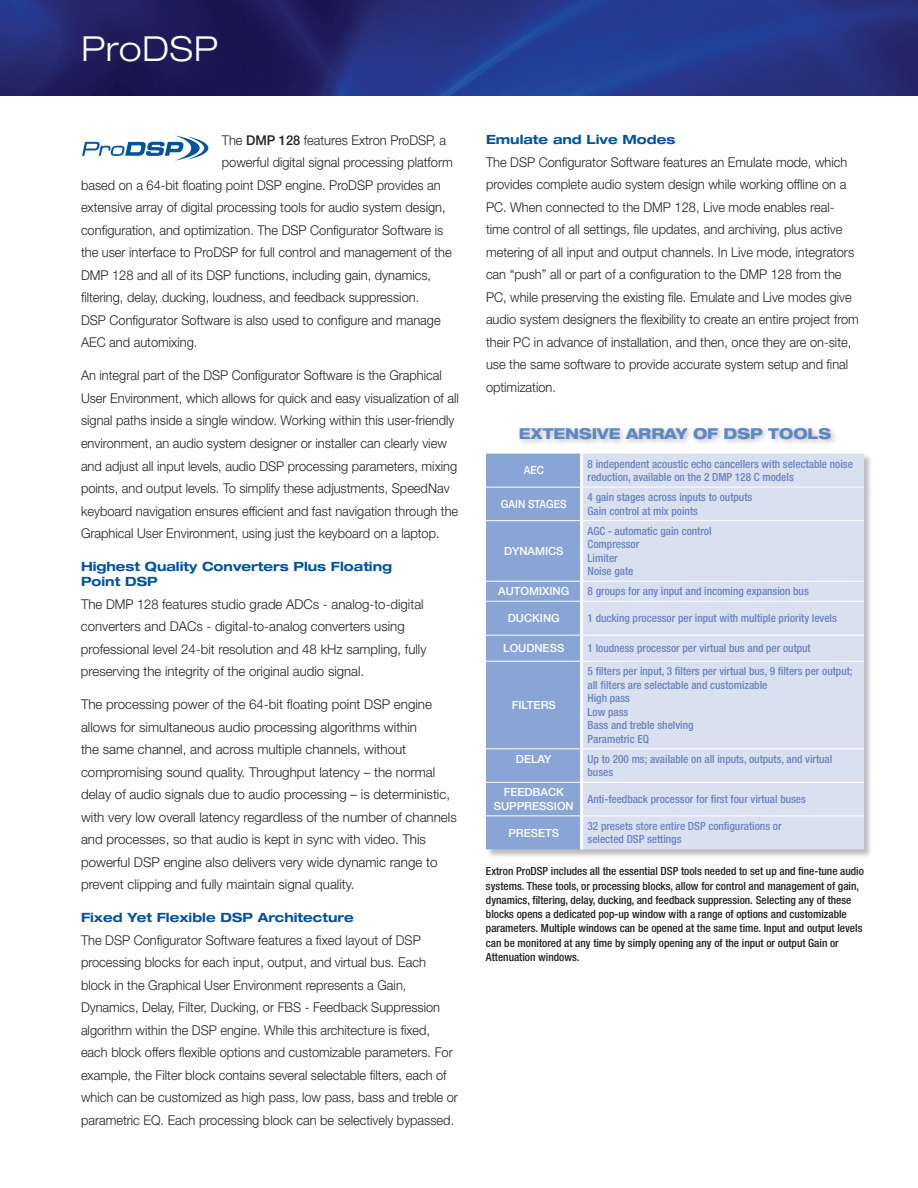
<style>
.page{position:relative;width:918px;height:1188px;background:#fff}
.page>*{position:absolute;margin:0;border:0;box-sizing:border-box;transform-origin:0 0}
.t1{font:300 expanded 34.5px "Helvetica Neue LT Std";letter-spacing:.015em;color:#fff}
.t2{font:800 expanded 15px "Helvetica Neue LT Std";color:#5d88c6;scale:.95 1}
.t3{font:300 13.5px/22.5px "Helvetica Neue LT Std";color:#231f20;scale:.95 1}
.t4{font:300 13.5px/22.5px "Helvetica Neue LT Std";color:#231f20}
.t5{font:700 expanded 12.75px/15.3px "Helvetica Neue LT Std";color:#0153a0}
.t6{font:500 condensed 11.25px/13.5px "Helvetica Neue LT Std";color:#6a82be}
.t7{font:500 condensed 11.25px/14.2px "Helvetica Neue LT Std";color:#231f20}
.t8{font:500 11.25px/13.5px "Helvetica Neue LT Std";color:#fff;text-align:center}
.t9{font:500 11.25px "Helvetica Neue LT Std";color:#fff;scale:.89 1}
.s1{font-weight:500}
</style>
<div class="page">
<img style="left:0;top:0;width:918px;height:95px">
<svg style="left:82px;top:135px;width:126px;height:26px"></svg>
<div style="left:516px;top:425px;width:322px;height:21px;background:#231f20;opacity:.3"></div>
<div style="left:486px;top:453px;width:387px;height:405px;background:#231f20;opacity:.3"></div>
<div style="left:486px;top:454px;width:94px;height:395px;background:#89a5d5"></div>
<div style="left:583px;top:454px;width:281px;height:395px;background:#d9e1f1"></div>
<hr style="left:580px;top:454px;width:3px;height:33px;background:#fff">
<hr style="left:580px;top:488px;width:3px;height:32px;background:#fff">
<hr style="left:580px;top:521px;width:3px;height:60px;background:#fff">
<hr style="left:580px;top:582px;width:3px;height:19px;background:#fff">
<hr style="left:580px;top:602px;width:3px;height:33px;background:#fff">
<hr style="left:580px;top:636px;width:3px;height:25px;background:#fff">
<hr style="left:580px;top:662px;width:3px;height:86px;background:#fff">
<hr style="left:580px;top:749px;width:3px;height:33px;background:#fff">
<hr style="left:580px;top:783px;width:3px;height:32px;background:#fff">
<hr style="left:580px;top:816px;width:3px;height:33px;background:#fff">
<hr style="left:486px;top:520px;width:96px;height:1px;background:#fff">
<hr style="left:582px;top:520px;width:282px;height:1px;background:#fff">
<hr style="left:486px;top:581px;width:96px;height:1px;background:#fff">
<hr style="left:582px;top:581px;width:282px;height:1px;background:#fff">
<hr style="left:486px;top:601px;width:96px;height:1px;background:#fff">
<hr style="left:582px;top:601px;width:282px;height:1px;background:#fff">
<hr style="left:486px;top:635px;width:96px;height:1px;background:#fff">
<hr style="left:582px;top:635px;width:282px;height:1px;background:#fff">
<hr style="left:486px;top:661px;width:96px;height:1px;background:#fff">
<hr style="left:582px;top:661px;width:282px;height:1px;background:#fff">
<hr style="left:486px;top:748px;width:96px;height:1px;background:#fff">
<hr style="left:582px;top:748px;width:282px;height:1px;background:#fff">
<hr style="left:486px;top:782px;width:96px;height:1px;background:#fff">
<hr style="left:582px;top:782px;width:282px;height:1px;background:#fff">
<hr style="left:486px;top:815px;width:96px;height:1px;background:#fff">
<hr style="left:582px;top:815px;width:282px;height:1px;background:#fff">
<hr style="left:486px;top:487px;width:96px;height:1px;background:#fff">
<hr style="left:582px;top:487px;width:282px;height:1px;background:#fff">
<h1 class="t1" style="left:81px;top:28px;width:139px">ProDSP</h1>
<p class="t3" style="left:222px;top:128px;width:238px">The <span class="s1">DMP 128</span> features Extron ProDSP, a</p>
<p class="t3" style="left:222px;top:151px;width:245px">powerful digital signal processing platform</p>
<p class="t3" style="left:81px;top:173px;width:380px">based on a 64-bit floating point DSP engine. ProDSP provides an</p>
<p class="t3" style="left:81px;top:196px;width:385px">extensive array of digital processing tools for audio system design,</p>
<p class="t3" style="left:81px;top:218px;width:383px">configuration, and optimization. The DSP Configurator Software is</p>
<p class="t3" style="left:81px;top:241px;width:392px">the user interface to ProDSP for full control and management of the</p>
<p class="t3" style="left:81px;top:263px;width:370px">DMP 128 and all of its DSP functions, including gain, dynamics,</p>
<p class="t3" style="left:81px;top:286px;width:358px">filtering, delay, ducking, loudness, and feedback suppression.</p>
<p class="t3" style="left:81px;top:308px;width:380px">DSP Configurator Software is also used to configure and manage</p>
<p class="t3" style="left:81px;top:331px;width:124px">AEC and automixing.</p>
<p class="t3" style="left:81px;top:364px;width:399px">An integral part of the DSP Configurator Software is the Graphical User Environment, which allows for quick and easy visualization of all signal paths inside a single window. Working within this user-friendly environment, an audio system designer or installer can clearly view and adjust all input levels, audio DSP processing parameters, mixing points, and output levels. To simplify these adjustments, SpeedNav keyboard navigation ensures efficient and fast navigation through the Graphical User Environment, using just the keyboard on a laptop.</p>
<p class="t5" style="left:81px;top:558px;width:313px">Highest Quality Converters Plus Floating<br>Point DSP</p>
<p class="t4" style="left:81px;top:592px;width:347px">The DMP 128 features studio grade ADCs - analog-to-digital converters and DACs - digital-to-analog converters using professional level 24-bit resolution and 48 kHz sampling, fully preserving the integrity of the original audio signal.</p>
<p class="t4" style="left:81px;top:693px;width:377px">The processing power of the 64-bit floating point DSP engine allows for simultaneous audio processing algorithms within<br>the same channel, and across multiple channels, without compromising sound quality. Throughput latency – the normal delay of audio signals due to audio processing – is deterministic, with very low overall latency regardless of the number of channels and processes, so that audio is kept in sync with video. This powerful DSP engine also delivers very wide dynamic range to prevent clipping and fully maintain signal quality.</p>
<p class="t5" style="left:81px;top:910px;width:274px">Fixed Yet Flexible DSP Architecture</p>
<p class="t3" style="left:81px;top:928px;width:398px">The DSP Configurator Software features a fixed layout of DSP processing blocks for each input, output, and virtual bus. Each block in the Graphical User Environment represents a Gain, Dynamics, Delay, Filter, Ducking, or FBS - Feedback Suppression algorithm within the DSP engine. While this architecture is fixed, each block offers flexible options and customizable parameters. For example, the Filter block contains several selectable filters, each of which can be customized as high pass, low pass, bass and treble or parametric EQ. Each processing block can be selectively bypassed.</p>
<p class="t5" style="left:486px;top:132px;width:191px">Emulate and Live Modes</p>
<p class="t3" style="left:486px;top:150px;width:394px">The DSP Configurator Software features an Emulate mode, which provides complete audio system design while working offline on a PC. When connected to the DMP 128, Live mode enables real&shy;time control of all settings, file updates, and archiving, plus active metering of all input and output channels. In Live mode, integrators can “push” all or part of a configuration to the DMP 128 from the PC, while preserving the existing file. Emulate and Live modes give audio system designers the flexibility to create an entire project from their PC in advance of installation, and then, once they are on-site, use the same software to provide accurate system setup and final optimization.</p>
<p class="t2" style="left:519px;top:424px;width:330px">EXTENSIVE ARRAY OF DSP TOOLS</p>
<p class="t9" style="left:524px;top:464px;width:24px">AEC</p>
<p class="t6" style="left:588px;top:457px;width:267px">8 independent acoustic echo cancellers with selectable noise reduction, available on the 2 DMP 128 C models</p>
<p class="t9" style="left:501px;top:497px;width:75px">GAIN STAGES</p>
<p class="t6" style="left:588px;top:490px;width:166px">4 gain stages across inputs to outputs<br>Gain control at mix points</p>
<p class="t8" style="left:504px;top:544px;width:61px">DYNAMICS</p>
<p class="t6" style="left:588px;top:524px;width:126px">AGC - automatic gain control<br>Compressor<br>Limiter<br>Noise gate</p>
<p class="t8" style="left:498px;top:584px;width:73px">AUTOMIXING</p>
<p class="t6" style="left:588px;top:584px;width:223px">8 groups for any input and incoming expansion bus</p>
<p class="t8" style="left:508px;top:611px;width:53px">DUCKING</p>
<p class="t6" style="left:588px;top:611px;width:251px">1 ducking processor per input with multiple priority levels</p>
<p class="t8" style="left:503px;top:641px;width:63px">LOUDNESS</p>
<p class="t6" style="left:588px;top:641px;width:225px">1 loudness processor per virtual bus and per output</p>
<p class="t8" style="left:512px;top:698px;width:46px">FILTERS</p>
<p class="t6" style="left:588px;top:664px;width:266px">5 filters per input, 3 filters per virtual bus, 9 filters per output; all filters are selectable and customizable<br>High pass<br>Low pass<br>Bass and treble shelving<br>Parametric EQ</p>
<p class="t8" style="left:516px;top:752px;width:37px">DELAY</p>
<p class="t6" style="left:588px;top:752px;width:246px">Up to 200 ms; available on all inputs, outputs, and virtual buses</p>
<p class="t8" style="left:494px;top:786px;width:81px">FEEDBACK<br>SUPPRESSION</p>
<p class="t6" style="left:588px;top:792px;width:220px">Anti-feedback processor for first four virtual buses</p>
<p class="t8" style="left:508px;top:826px;width:52px">PRESETS</p>
<p class="t6" style="left:588px;top:819px;width:196px">32 presets store entire DSP configurations or selected DSP settings</p>
<p class="t7" style="left:486px;top:864px;width:379px">Extron ProDSP includes all the essential DSP tools needed to set up and fine-tune audio systems. These tools, or processing blocks, allow for control and management of gain, dynamics, filtering, delay, ducking, and feedback suppression. Selecting any of these blocks opens a dedicated pop-up window with a range of options and customizable parameters. Multiple windows can be opened at the same time. Input and output levels can be monitored at any time by simply opening any of the input or output Gain or Attenuation windows.</p>
</div>
